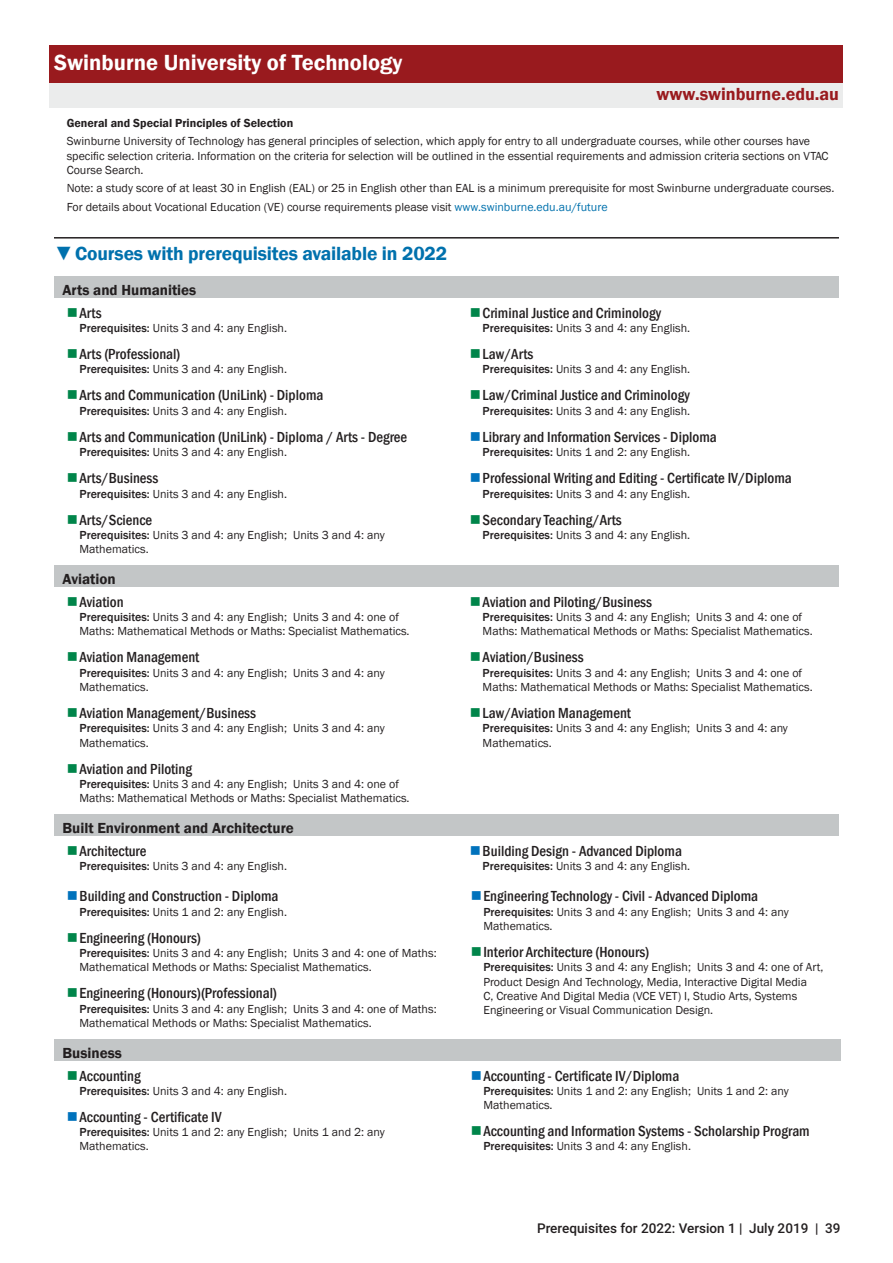
<style>
.page{position:relative;width:893px;height:1263px;background:#fff}
.page>*{position:absolute;margin:0;border:0;box-sizing:border-box;transform-origin:0 0}
.Institutions_Header{font:600 22.5px "Franklin Gothic";color:#fff}
.t1{font:600 19.5px "Franklin Gothic";letter-spacing:-.01em;color:#0071ad}
.Institutions_Website{font:600 18px "Franklin Gothic";color:#991a1e}
.t2{font:500 condensed 15px "Franklin Gothic";color:#231f20}
.VICTER_Group_Title{font:600 15px "Franklin Gothic";color:#231f20}
.t3{font:500 13.5px "Roboto";color:#231f20}
.Course_Text_Grouped{font:12px/14.2px "Franklin Gothic";color:#231f20}
.Institutions_Descrip{font:12px/14.2px "Franklin Gothic";color:#231f20}
.Institutions_Descrip-2{font:600 12px "Franklin Gothic";color:#231f20}
.s1{color:#0071ad}
.s2{font-stretch:condensed}
.s3{font-weight:500}
</style>
<div class="page">
<div style="left:50px;top:45px;width:793px;height:38px;background:#991a1e"></div>
<div style="left:50px;top:83px;width:793px;height:25px;background:#ebecec"></div>
<hr style="left:54px;top:237px;width:785px;height:2px;background:#231f20">
<div style="left:54px;top:276px;width:785px;height:22px;background:#c3c6c7"></div>
<div style="left:54px;top:565px;width:785px;height:22px;background:#c3c6c7"></div>
<div style="left:54px;top:814px;width:785px;height:22px;background:#c3c6c7"></div>
<div style="left:54px;top:1039px;width:786px;height:21px;background:#c3c6c7"></div>
<p class="Institutions_Header" style="left:54px;top:48px;width:350px">Swinburne University of Technology</p>
<p class="Institutions_Website" style="left:656px;top:83px;width:184px">www.swinburne.edu.au</p>
<p class="Institutions_Descrip-2" style="left:67px;top:115px;width:228px">General and Special Principles of Selection</p>
<p class="Institutions_Descrip" style="left:67px;top:135px;width:763px">Swinburne University of Technology has general principles of selection, which apply for entry to all undergraduate courses, while other courses have specific selection criteria. Information on the criteria for selection will be outlined in the essential requirements and admission criteria sections on VTAC<br>Course Search.</p>
<p class="Institutions_Descrip" style="left:67px;top:182px;width:769px">Note: a study score of at least 30 in English (EAL) or 25 in English other than EAL is a minimum prerequisite for most Swinburne undergraduate courses.</p>
<p class="Institutions_Descrip" style="left:67px;top:200px;width:542px">For details about Vocational Education (VE) course requirements please visit <span class="s1">www.swinburne.edu.au/future</span></p>
<p class="t1" style="left:54px;top:241px;width:395px"><span class="s2">▼</span>Courses with prerequisites available in 2022</p>
<p class="VICTER_Group_Title" style="left:63px;top:281px;width:135px">Arts and Humanities</p>
<p class="t2" style="left:80px;top:303px;width:24px">Arts</p>
<p class="Course_Text_Grouped" style="left:80px;top:321px;width:209px"><span class="s3">Prerequisites:</span> Units 3 and 4: any English.</p>
<p class="t2" style="left:80px;top:344px;width:102px">Arts (Professional)</p>
<p class="Course_Text_Grouped" style="left:80px;top:362px;width:209px"><span class="s3">Prerequisites:</span> Units 3 and 4: any English.</p>
<p class="t2" style="left:80px;top:386px;width:245px">Arts and Communication (UniLink) - Diploma</p>
<p class="Course_Text_Grouped" style="left:80px;top:404px;width:209px"><span class="s3">Prerequisites:</span> Units 3 and 4: any English.</p>
<p class="t2" style="left:80px;top:427px;width:329px">Arts and Communication (UniLink) - Diploma / Arts - Degree</p>
<p class="Course_Text_Grouped" style="left:80px;top:445px;width:209px"><span class="s3">Prerequisites:</span> Units 3 and 4: any English.</p>
<p class="t2" style="left:80px;top:468px;width:80px">Arts/Business</p>
<p class="Course_Text_Grouped" style="left:80px;top:487px;width:209px"><span class="s3">Prerequisites:</span> Units 3 and 4: any English.</p>
<p class="t2" style="left:80px;top:510px;width:74px">Arts/Science</p>
<p class="Course_Text_Grouped" style="left:80px;top:528px;width:307px"><span class="s3">Prerequisites:</span> Units 3 and 4: any English; Units 3 and 4: any<br>Mathematics.</p>
<p class="t2" style="left:483px;top:303px;width:180px">Criminal Justice and Criminology</p>
<p class="Course_Text_Grouped" style="left:483px;top:321px;width:209px"><span class="s3">Prerequisites:</span> Units 3 and 4: any English.</p>
<p class="t2" style="left:483px;top:344px;width:52px">Law/Arts</p>
<p class="Course_Text_Grouped" style="left:483px;top:362px;width:209px"><span class="s3">Prerequisites:</span> Units 3 and 4: any English.</p>
<p class="t2" style="left:483px;top:386px;width:209px">Law/Criminal Justice and Criminology</p>
<p class="Course_Text_Grouped" style="left:483px;top:404px;width:209px"><span class="s3">Prerequisites:</span> Units 3 and 4: any English.</p>
<p class="t2" style="left:483px;top:427px;width:236px">Library and Information Services - Diploma</p>
<p class="Course_Text_Grouped" style="left:483px;top:445px;width:209px"><span class="s3">Prerequisites:</span> Units 1 and 2: any English.</p>
<p class="t2" style="left:483px;top:468px;width:311px">Professional Writing and Editing - Certificate IV/Diploma</p>
<p class="Course_Text_Grouped" style="left:483px;top:487px;width:209px"><span class="s3">Prerequisites:</span> Units 3 and 4: any English.</p>
<p class="t2" style="left:483px;top:510px;width:141px">Secondary Teaching/Arts</p>
<p class="Course_Text_Grouped" style="left:483px;top:528px;width:209px"><span class="s3">Prerequisites:</span> Units 3 and 4: any English.</p>
<p class="VICTER_Group_Title" style="left:63px;top:570px;width:55px">Aviation</p>
<p class="t2" style="left:80px;top:592px;width:46px">Aviation</p>
<p class="Course_Text_Grouped" style="left:80px;top:610px;width:332px"><span class="s3">Prerequisites:</span> Units 3 and 4: any English; Units 3 and 4: one of<br>Maths: Mathematical Methods or Maths: Specialist Mathematics.</p>
<p class="t2" style="left:80px;top:647px;width:121px">Aviation Management</p>
<p class="Course_Text_Grouped" style="left:80px;top:666px;width:307px"><span class="s3">Prerequisites:</span> Units 3 and 4: any English; Units 3 and 4: any<br>Mathematics.</p>
<p class="t2" style="left:80px;top:703px;width:178px">Aviation Management/Business</p>
<p class="Course_Text_Grouped" style="left:80px;top:721px;width:307px"><span class="s3">Prerequisites:</span> Units 3 and 4: any English; Units 3 and 4: any<br>Mathematics.</p>
<p class="t2" style="left:80px;top:759px;width:114px">Aviation and Piloting</p>
<p class="Course_Text_Grouped" style="left:80px;top:777px;width:332px"><span class="s3">Prerequisites:</span> Units 3 and 4: any English; Units 3 and 4: one of<br>Maths: Mathematical Methods or Maths: Specialist Mathematics.</p>
<p class="VICTER_Group_Title" style="left:63px;top:819px;width:233px">Built Environment and Architecture</p>
<p class="t2" style="left:80px;top:841px;width:68px">Architecture</p>
<p class="Course_Text_Grouped" style="left:80px;top:859px;width:209px"><span class="s3">Prerequisites:</span> Units 3 and 4: any English.</p>
<p class="t2" style="left:80px;top:886px;width:200px">Building and Construction - Diploma</p>
<p class="Course_Text_Grouped" style="left:80px;top:905px;width:209px"><span class="s3">Prerequisites:</span> Units 1 and 2: any English.</p>
<p class="t2" style="left:80px;top:928px;width:123px">Engineering (Honours)</p>
<p class="Course_Text_Grouped" style="left:80px;top:946px;width:359px"><span class="s3">Prerequisites:</span> Units 3 and 4: any English; Units 3 and 4: one of Maths:<br>Mathematical Methods or Maths: Specialist Mathematics.</p>
<p class="t2" style="left:80px;top:983px;width:199px">Engineering (Honours)(Professional)</p>
<p class="Course_Text_Grouped" style="left:80px;top:1002px;width:359px"><span class="s3">Prerequisites:</span> Units 3 and 4: any English; Units 3 and 4: one of Maths:<br>Mathematical Methods or Maths: Specialist Mathematics.</p>
<p class="VICTER_Group_Title" style="left:63px;top:1043px;width:61px">Business</p>
<p class="t2" style="left:80px;top:1066px;width:63px">Accounting</p>
<p class="Course_Text_Grouped" style="left:80px;top:1084px;width:209px"><span class="s3">Prerequisites:</span> Units 3 and 4: any English.</p>
<p class="t2" style="left:80px;top:1107px;width:144px">Accounting - Certificate IV</p>
<p class="Course_Text_Grouped" style="left:80px;top:1125px;width:307px"><span class="s3">Prerequisites:</span> Units 1 and 2: any English; Units 1 and 2: any<br>Mathematics.</p>
<p class="t2" style="left:483px;top:592px;width:171px">Aviation and Piloting/Business</p>
<p class="Course_Text_Grouped" style="left:483px;top:610px;width:332px"><span class="s3">Prerequisites:</span> Units 3 and 4: any English; Units 3 and 4: one of<br>Maths: Mathematical Methods or Maths: Specialist Mathematics.</p>
<p class="t2" style="left:483px;top:647px;width:102px">Aviation/Business</p>
<p class="Course_Text_Grouped" style="left:483px;top:666px;width:332px"><span class="s3">Prerequisites:</span> Units 3 and 4: any English; Units 3 and 4: one of<br>Maths: Mathematical Methods or Maths: Specialist Mathematics.</p>
<p class="t2" style="left:483px;top:703px;width:150px">Law/Aviation Management</p>
<p class="Course_Text_Grouped" style="left:483px;top:721px;width:307px"><span class="s3">Prerequisites:</span> Units 3 and 4: any English; Units 3 and 4: any<br>Mathematics.</p>
<p class="t2" style="left:483px;top:841px;width:201px">Building Design - Advanced Diploma</p>
<p class="Course_Text_Grouped" style="left:483px;top:859px;width:209px"><span class="s3">Prerequisites:</span> Units 3 and 4: any English.</p>
<p class="t2" style="left:483px;top:886px;width:276px">Engineering Technology - Civil - Advanced Diploma</p>
<p class="Course_Text_Grouped" style="left:483px;top:905px;width:307px"><span class="s3">Prerequisites:</span> Units 3 and 4: any English; Units 3 and 4: any<br>Mathematics.</p>
<p class="t2" style="left:483px;top:942px;width:167px">Interior Architecture (Honours)</p>
<p class="Course_Text_Grouped" style="left:483px;top:960px;width:342px"><span class="s3">Prerequisites:</span> Units 3 and 4: any English; Units 3 and 4: one of Art, Product Design And Technology, Media, Interactive Digital Media<br>C, Creative And Digital Media (VCE VET) I, Studio Arts, Systems Engineering or Visual Communication Design.</p>
<p class="t2" style="left:483px;top:1066px;width:197px">Accounting - Certificate IV/Diploma</p>
<p class="Course_Text_Grouped" style="left:483px;top:1084px;width:307px"><span class="s3">Prerequisites:</span> Units 1 and 2: any English; Units 1 and 2: any<br>Mathematics.</p>
<p class="t2" style="left:483px;top:1121px;width:328px">Accounting and Information Systems - Scholarship Program</p>
<p class="Course_Text_Grouped" style="left:483px;top:1139px;width:209px"><span class="s3">Prerequisites:</span> Units 3 and 4: any English.</p>
<p class="t3" style="left:537px;top:1219px;width:305px">Prerequisites for 2022: Version 1 | July 2019 | 39</p>
</div>
